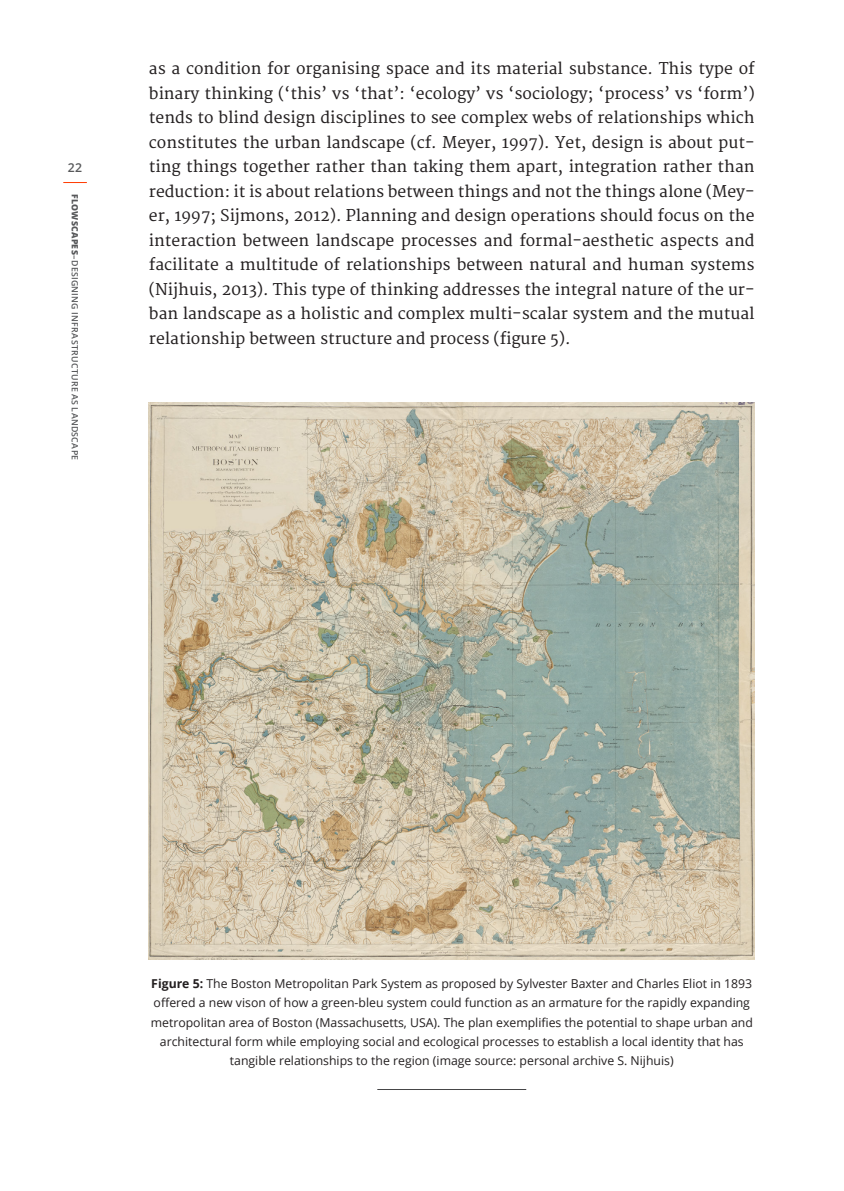
<style>
.page{position:relative;width:844px;height:1191px;background:#fff}
.page>*{position:absolute;margin:0;border:0;box-sizing:border-box;transform-origin:0 0}
.body_text_space_belo{font:15.75px/24.5px "Merriweather";color:#231f20;text-align:justify}
.t1{font:12.25px/19.2px "Open Sans";color:#231f20;text-align:center}
.t2{font:600 12.25px "Open Sans";color:#57585a}
.t3{font:600 8.75px "Open Sans";letter-spacing:.03em;color:#57585a}
.s1{font-weight:800}
.s2{font-weight:700}
</style>
<div class="page">
<svg style="left:63px;top:182px;width:24px;height:1px"></svg>
<img style="left:149px;top:402px;width:605px;height:557px">
<hr style="left:377px;top:1089px;width:149px;height:1px;background:#464648">
<p class="t2" style="left:68px;top:159px;width:16px">22</p>
<p class="t3" style="left:81px;top:194px;width:268px;rotate:90deg"><span class="s1">FLOWSCAPES</span>–DESIGNING INFRASTRUCTURE AS LANDSCAPE</p>
<p class="body_text_space_belo" style="left:149px;top:57px;width:607px">as a condition for organising space and its material substance. This type of binary thinking (‘this’ vs ‘that’: ‘ecology’ vs ‘sociology; ‘process’ vs ‘form’) tends to blind design disciplines to see complex webs of relationships which constitutes the urban landscape (cf. Meyer, 1997). Yet, design is about put&shy;ting things together rather than taking them apart, integration rather than reduction: it is about relations between things and not the things alone (Mey&shy;er, 1997; Sijmons, 2012). Planning and design operations should focus on the interaction between landscape processes and formal-aesthetic aspects and facilitate a multitude of relationships between natural and human systems (Nijhuis, 2013). This type of thinking addresses the integral nature of the ur&shy;ban landscape as a holistic and complex multi-scalar system and the mutual relationship between structure and process (figure 5).</p>
<p class="t1" style="left:151px;top:973px;width:603px"><span class="s2">Figure 5:</span> The Boston Metropolitan Park System as proposed by Sylvester Baxter and Charles Eliot in 1893 offered a new vison of how a green-bleu system could function as an armature for the rapidly expanding metropolitan area of Boston (Massachusetts, USA). The plan exemplifies the potential to shape urban and architectural form while employing social and ecological processes to establish a local identity that has tangible relationships to the region (image source: personal archive S. Nijhuis)</p>
</div>
